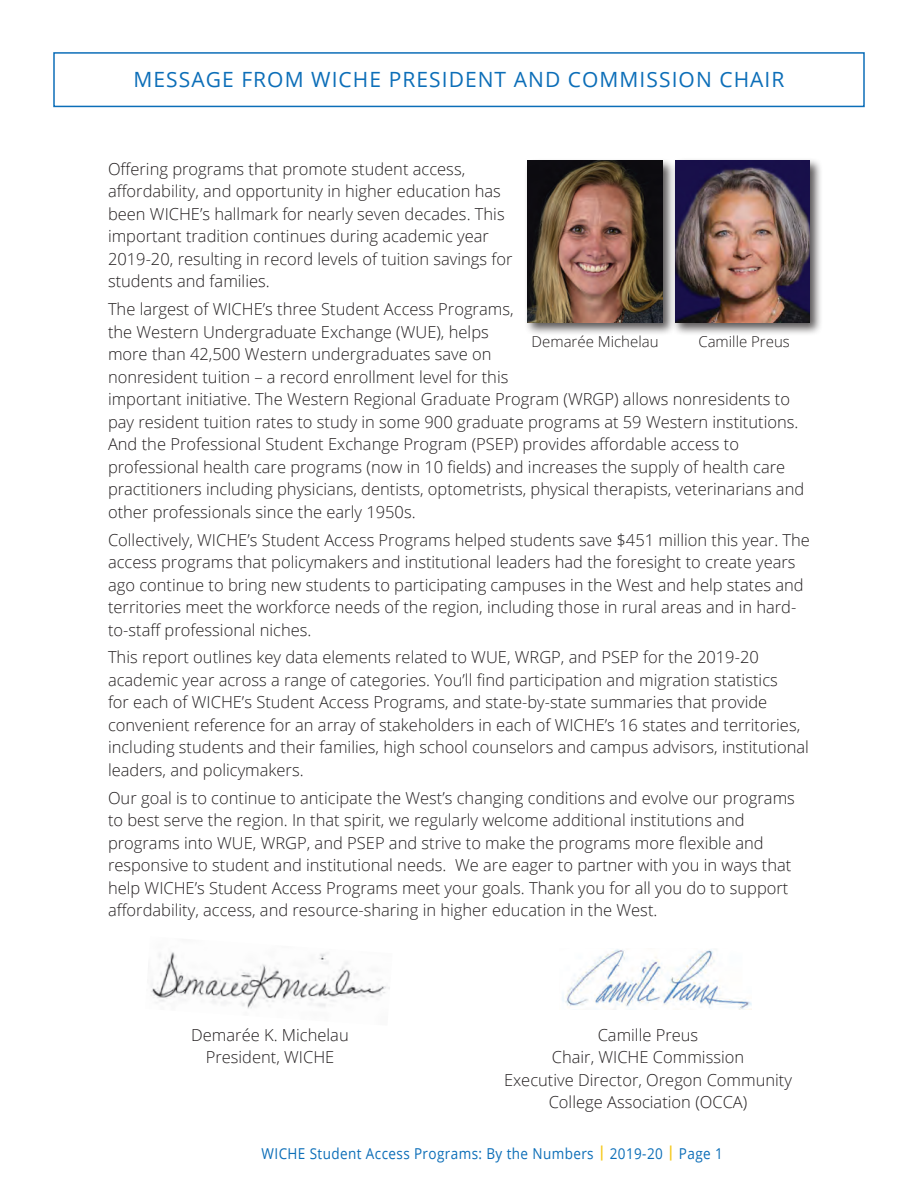
<style>
.page{position:relative;width:918px;height:1188px;background:#fff}
.page>*{position:absolute;margin:0;border:0;box-sizing:border-box;transform-origin:0 0}
.t1{font:21px "Open Sans";letter-spacing:.05em;color:#0c6eb8}
.t2{font:300 16.5px/22.5px "Open Sans";color:#231f20}
.t3{font:15px "Open Sans";letter-spacing:.03em;color:#0c6eb8;scale:.9 1}
.t4{font:300 15px "Open Sans";color:#231f20}
.s1{font-weight:700;color:#f5ca21}
</style>
<div class="page">
<img style="left:151px;top:952px;width:239px;height:57px">
<div style="left:672px;top:157px;width:151px;height:179px;background:#231f20;opacity:.75"></div>
<img style="left:675px;top:161px;width:135px;height:162px">
<div style="left:524px;top:158px;width:151px;height:178px;background:#231f20;opacity:.75"></div>
<img style="left:527px;top:161px;width:135px;height:162px">
<div style="left:53px;top:52px;width:812px;height:55px;border:2px solid #0c6eb8"></div>
<img style="left:562px;top:949px;width:190px;height:60px">
<p class="t1" style="left:134px;top:65px;width:652px">MESSAGE FROM WICHE PRESIDENT AND COMMISSION CHAIR</p>
<p class="t2" style="left:108px;top:157px;width:406px">Offering programs that promote student access, affordability, and opportunity in higher education has been WICHE’s hallmark for nearly seven decades. This important tradition continues during academic year 2019-20, resulting in record levels of tuition savings for students and families.</p>
<p class="t2" style="left:108px;top:297px;width:698px">The largest of WICHE’s three Student Access Programs,<br>the Western Undergraduate Exchange (WUE), helps<br>more than 42,500 Western undergraduates save on<br>nonresident tuition – a record enrollment level for this<br>important initiative. The Western Regional Graduate Program (WRGP) allows nonresidents to pay resident tuition rates to study in some 900 graduate programs at 59 Western institutions.<br>And the Professional Student Exchange Program (PSEP) provides affordable access to professional health care programs (now in 10 fields) and increases the supply of health care practitioners including physicians, dentists, optometrists, physical therapists, veterinarians and other professionals since the early 1950s.</p>
<p class="t2" style="left:108px;top:528px;width:704px">Collectively, WICHE’s Student Access Programs helped students save $451 million this year. The access programs that policymakers and institutional leaders had the foresight to create years ago continue to bring new students to participating campuses in the West and help states and territories meet the workforce needs of the region, including those in rural areas and in hard&shy;to-staff professional niches.</p>
<p class="t2" style="left:108px;top:646px;width:702px">This report outlines key data elements related to WUE, WRGP, and PSEP for the 2019-20 academic year across a range of categories. You’ll find participation and migration statistics<br>for each of WICHE’s Student Access Programs, and state-by-state summaries that provide convenient reference for an array of stakeholders in each of WICHE’s 16 states and territories, including students and their families, high school counselors and campus advisors, institutional leaders, and policymakers.</p>
<p class="t2" style="left:108px;top:786px;width:688px">Our goal is to continue to anticipate the West’s changing conditions and evolve our programs to best serve the region. In that spirit, we regularly welcome additional institutions and programs into WUE, WRGP, and PSEP and strive to make the programs more flexible and responsive to student and institutional needs. We are eager to partner with you in ways that help WICHE’s Student Access Programs meet your goals. Thank you for all you do to support affordability, access, and resource-sharing in higher education in the West.</p>
<p class="t4" style="left:532px;top:332px;width:128px">Demarée Michelau</p>
<p class="t4" style="left:698px;top:332px;width:93px">Camille Preus</p>
<p class="t2" style="left:191px;top:1023px;width:159px">Demarée K. Michelau</p>
<p class="t2" style="left:598px;top:1023px;width:102px">Camille Preus</p>
<p class="t2" style="left:206px;top:1046px;width:130px">President, WICHE</p>
<p class="t2" style="left:504px;top:1046px;width:290px;text-align:center">Chair, WICHE Commission<br>Executive Director, Oregon Community<br>College Association (OCCA)</p>
<p class="t3" style="left:262px;top:1143px;width:514px">WICHE Student Access Programs: By the Numbers <span class="s1">|</span> 2019-20 <span class="s1">|</span> Page 1</p>
</div>
